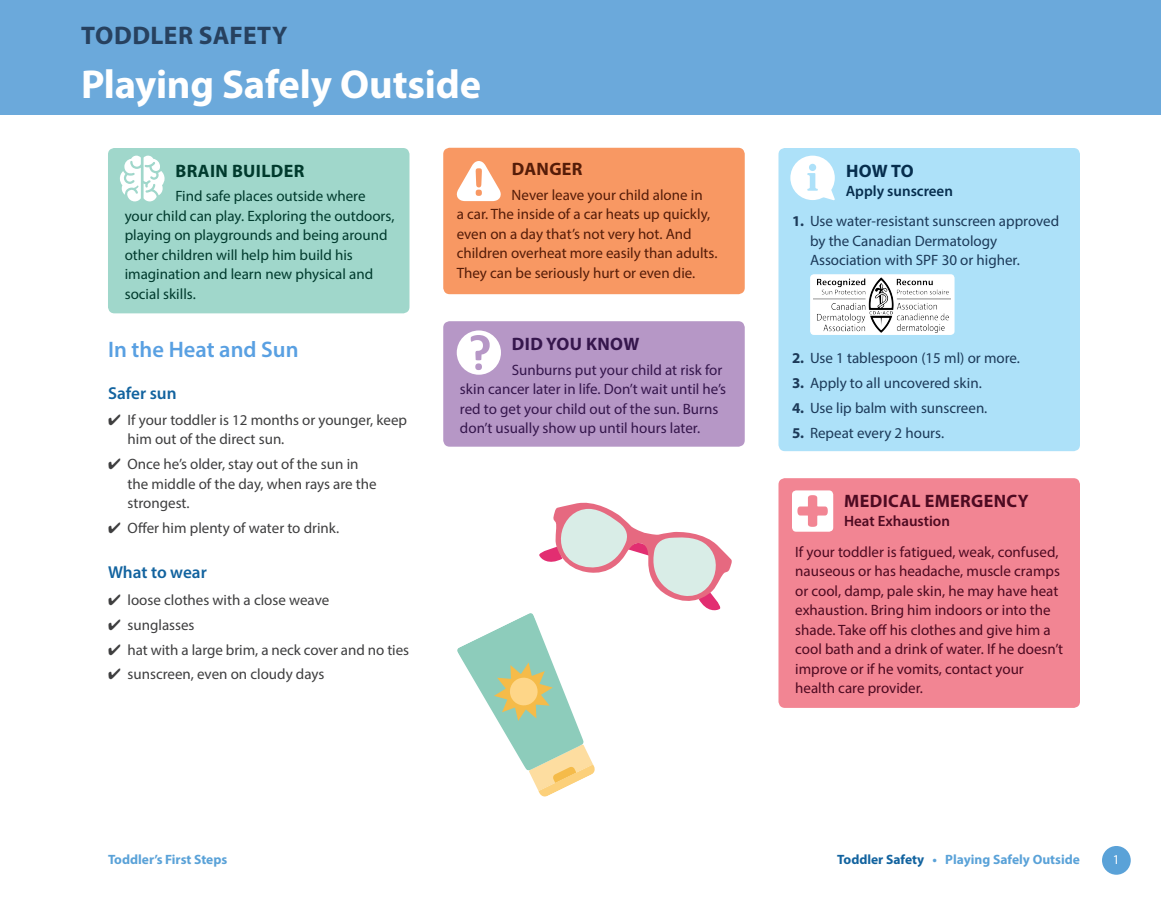
<style>
.page{position:relative;width:1161px;height:905px;background:#fff}
.page>*{position:absolute;margin:0;border:0;box-sizing:border-box;transform-origin:0 0}
.t1{font:700 40.5px "Myriad Pro";letter-spacing:-.005em;color:#fff}
.t2{font:700 25.5px "Myriad Pro";letter-spacing:.02em;color:#27415f}
.t3{font:600 22.5px "Myriad Pro";color:#59a0e2}
.t4{font:700 18px "Myriad Pro";letter-spacing:.02em;color:#4e0a21}
.t5{font:700 18px "Myriad Pro";letter-spacing:.02em;color:#003a2d}
.t6{font:700 18px "Myriad Pro";letter-spacing:.02em;color:#35164c}
.t7{font:700 18px "Myriad Pro";letter-spacing:.02em;color:#551c08}
.t8{font:700 18px "Myriad Pro";color:#062e4e}
.t9{font:600 17.25px "Myriad Pro";color:#12639f}
.t10{font:15px/19.5px "Myriad Pro";color:#3e3e3f}
.t11{font:15px/19.5px "Myriad Pro";color:#4e0a21}
.t12{font:15px/19.5px "Myriad Pro";color:#1c3a59}
.t13{font:15px/19.5px "Myriad Pro";color:#003a2d}
.t14{font:15px/19.5px "Myriad Pro";color:#551c08}
.t15{font:15px/19.5px "Myriad Pro";color:#35164c}
.t16{font:600 15px "Myriad Pro";color:#4e0a21}
.t17{font:600 15px "Myriad Pro";color:#062e4e}
.t18{font:700 13.5px "Myriad Pro";color:#5aa2d8}
.t19{font:13.5px "Myriad Pro";color:#fff}
.s1{font-weight:700}
.s2{color:#12639f}
</style>
<div class="page">
<div style="left:1102px;top:846px;width:29px;height:28px;background:#5aa2d8;border-radius:50%"></div>
<div style="left:443px;top:148px;width:302px;height:146px;background:#f89863;border-radius:6px"></div>
<svg style="left:457px;top:161px;width:44px;height:40px"></svg>
<div style="left:443px;top:321px;width:302px;height:125px;background:#b697c6;border-radius:6px"></div>
<div style="left:457px;top:330px;width:44px;height:45px;background:#fff;border-radius:50%"></div>
<div style="left:475px;top:363px;width:7px;height:7px;background:#b697c6;border-radius:50%"></div>
<svg style="left:471px;top:335px;width:19px;height:25px"></svg>
<div style="left:108px;top:148px;width:301px;height:165px;background:#a0d7cb;border-radius:6px"></div>
<svg style="left:120px;top:156px;width:45px;height:45px"></svg>
<div style="left:779px;top:478px;width:301px;height:230px;background:#f28593;border-radius:6px"></div>
<div style="left:792px;top:490px;width:41px;height:41px;background:#fff;border-radius:4px"></div>
<svg style="left:797px;top:495px;width:31px;height:32px"></svg>
<div style="left:779px;top:148px;width:301px;height:303px;background:#ade1f9;border-radius:6px"></div>
<svg style="left:790px;top:156px;width:45px;height:44px"></svg>
<div style="left:810px;top:274px;width:145px;height:61px;background:#fff;border-radius:4px"></div>
<img style="left:814px;top:277px;width:137px;height:55px">
<svg style="left:457px;top:502px;width:275px;height:294px"></svg>
<div style="left:0;top:0;width:1161px;height:114px;background:#6ba9db"></div>
<h2 class="t2" style="left:81px;top:19px;width:208px">TODDLER SAFETY</h2>
<h1 class="t1" style="left:81px;top:58px;width:402px">Playing Safely Outside</h1>
<p class="t5" style="left:176px;top:159px;width:130px">BRAIN BUILDER</p>
<p class="t13" style="left:125px;top:186px;width:271px;text-indent:51px">Find safe places outside where your child can play. Exploring the outdoors, playing on playgrounds and being around other children will help him build his imagination and learn new physical and social skills.</p>
<h3 class="t3" style="left:108px;top:335px;width:192px">In the Heat and Sun</h3>
<p class="t9" style="left:108px;top:382px;width:70px">Safer sun</p>
<p class="t10" style="left:128px;top:410px;width:281px;text-indent:-20px">✔ If your toddler is 12 months or younger, keep him out of the direct sun.</p>
<p class="t10" style="left:128px;top:454px;width:251px;text-indent:-20px">✔ Once he’s older, stay out of the sun in the middle of the day, when rays are the strongest.</p>
<p class="t10" style="left:108px;top:518px;width:233px">✔ Offer him plenty of water to drink.</p>
<p class="t9" style="left:108px;top:561px;width:100px">What to wear</p>
<p class="t10" style="left:108px;top:589px;width:223px">✔ loose clothes with a close weave</p>
<p class="t10" style="left:108px;top:614px;width:88px">✔ sunglasses</p>
<p class="t10" style="left:108px;top:639px;width:303px">✔ hat with a large brim, a neck cover and no ties</p>
<p class="t10" style="left:108px;top:664px;width:218px">✔ sunscreen, even on cloudy days</p>
<p class="t7" style="left:512px;top:157px;width:72px">DANGER</p>
<p class="t14" style="left:457px;top:185px;width:262px;text-indent:55px">Never leave your child alone in<br>a car. The inside of a car heats up quickly, even on a day that’s not very hot. And children overheat more easily than adults.<br>They can be seriously hurt or even die.</p>
<p class="t6" style="left:512px;top:332px;width:129px">DID YOU KNOW</p>
<p class="t15" style="left:460px;top:359px;width:268px;text-indent:52px">Sunburns put your child at risk for skin cancer later in life. Don’t wait until he’s red to get your child out of the sun. Burns don’t usually show up until hours later.</p>
<p class="t8" style="left:846px;top:159px;width:69px">HOW TO</p>
<p class="t17" style="left:846px;top:181px;width:109px">Apply sunscreen</p>
<p class="t12" style="left:810px;top:211px;width:251px;text-indent:-18px"><span class="s1">1.</span> Use water-resistant sunscreen approved by the Canadian Dermatology<br>Association with SPF 30 or higher.</p>
<p class="t12" style="left:792px;top:348px;width:229px"><span class="s1">2.</span> Use 1 tablespoon (15 ml) or more.</p>
<p class="t12" style="left:792px;top:373px;width:191px"><span class="s1">3.</span> Apply to all uncovered skin.</p>
<p class="t12" style="left:792px;top:398px;width:197px"><span class="s1">4.</span> Use lip balm with sunscreen.</p>
<p class="t12" style="left:792px;top:422px;width:154px"><span class="s1">5.</span> Repeat every 2 hours.</p>
<p class="t4" style="left:844px;top:489px;width:186px">MEDICAL EMERGENCY</p>
<p class="t16" style="left:844px;top:511px;width:107px">Heat Exhaustion</p>
<p class="t11" style="left:795px;top:541px;width:270px">If your toddler is fatigued, weak, confused, nauseous or has headache, muscle cramps or cool, damp, pale skin, he may have heat exhaustion. Bring him indoors or into the shade. Take off his clothes and give him a cool bath and a drink of water. If he doesn’t improve or if he vomits, contact your health care provider.</p>
<p class="t18" style="left:108px;top:851px;width:121px">Toddler’s First Steps</p>
<p class="t18" style="left:837px;top:851px;width:244px"><span class="s2">Toddler Safety</span> • Playing Safely Outside</p>
<p class="t19" style="left:1113px;top:851px;width:8px">1</p>
</div>
